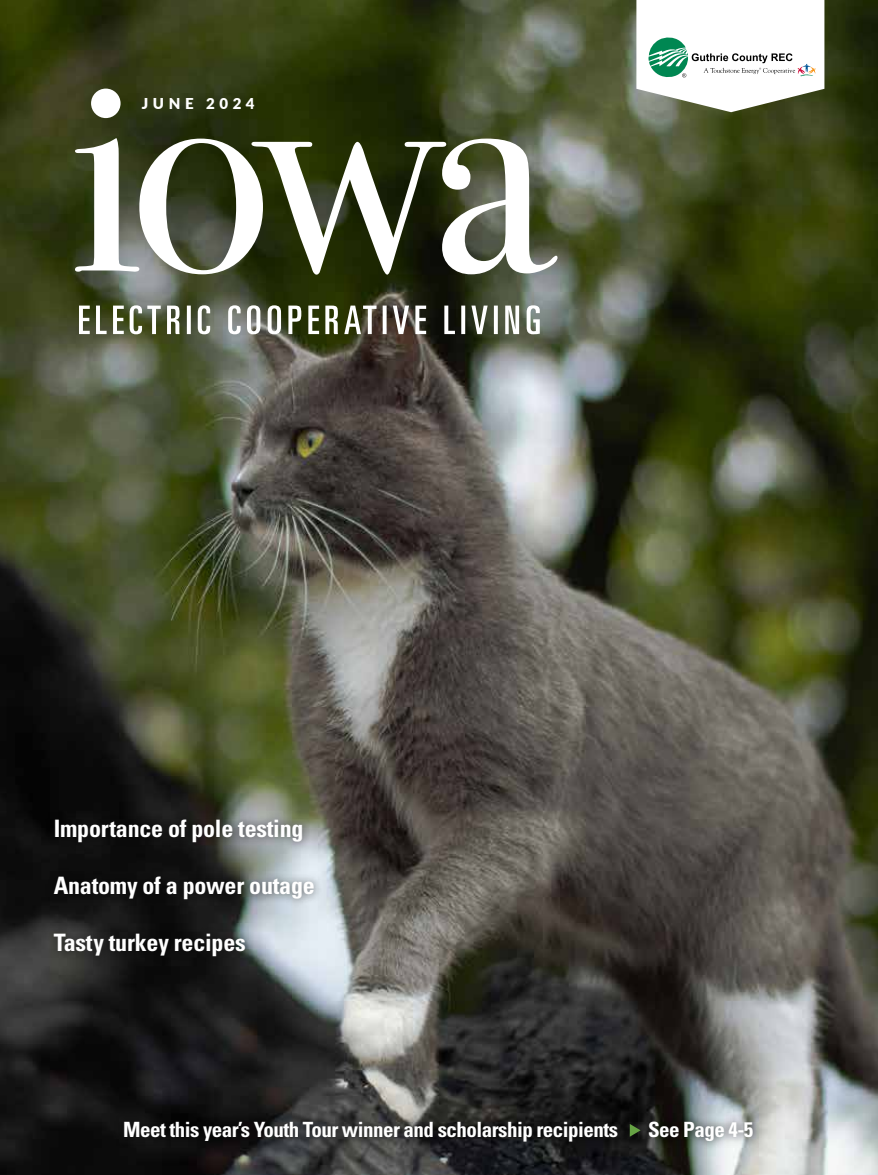
<style>
.page{position:relative;width:878px;height:1175px;background:#fff}
.page>*{position:absolute;margin:0;border:0;box-sizing:border-box;transform-origin:0 0}
.t1{font:700 condensed 24px "Univers LT Std";letter-spacing:-.01em;color:#fff}
.t2{font:700 condensed 21px "Univers LT Std";letter-spacing:-.025em;color:#fff}
.t3{font:900 15px "Lato";letter-spacing:.31em;color:#fff}
</style>
<div class="page">
<img style="left:0;top:0;width:878px;height:1174px">
<div style="left:45px;top:810px;width:278px;height:155px;background:#000;opacity:.57"></div>
<div style="left:114px;top:1110px;width:648px;height:40px;background:#000;opacity:.75"></div>
<svg style="left:629px;top:1123px;width:11px;height:13px"></svg>
<svg style="left:75px;top:138px;width:482px;height:137px"></svg>
<div style="left:91px;top:89px;width:30px;height:29px;background:#fff;border-radius:50%"></div>
<svg style="left:79px;top:305px;width:460px;height:29px"></svg>
<svg style="left:636px;top:0;width:188px;height:112px"></svg>
<p class="t3" style="left:142px;top:92px;width:114px">JUNE 2024</p>
<p class="t1" style="left:54px;top:814px;width:251px">Importance of pole testing</p>
<p class="t1" style="left:54px;top:871px;width:262px">Anatomy of a power outage</p>
<p class="t1" style="left:54px;top:928px;width:193px">Tasty turkey recipes</p>
<p class="t2" style="left:123px;top:1116px;width:496px">Meet this year’s Youth Tour winner and scholarship recipients</p>
<p class="t2" style="left:648px;top:1116px;width:107px">See Page 4-5</p>
</div>
